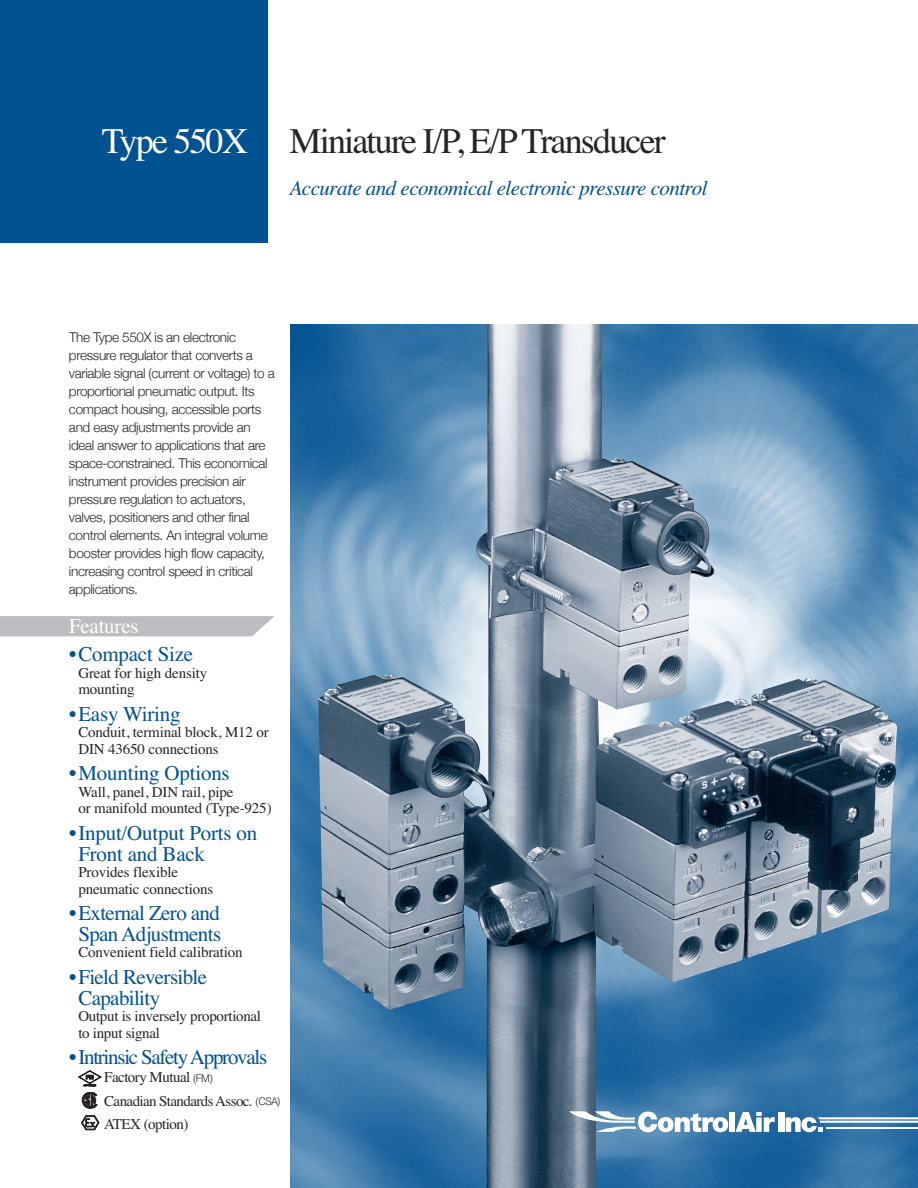
<style>
.page{position:relative;width:918px;height:1188px;background:#fff}
.page>*{position:absolute;margin:0;border:0;box-sizing:border-box;transform-origin:0 0}
.t1{font:36px "Times";letter-spacing:-.05em;color:#272627}
.t2{font:21px/21px "Times";letter-spacing:-.01em;color:#005291}
.t3{font:21px/21px "Times";letter-spacing:-.03em;color:#005291;text-align:center}
.t4{font:italic 21px "Times";letter-spacing:-.025em;color:#005291}
.t5{font:21px "Times";letter-spacing:-.06em;color:#005291}
.t6{font:21px "Times";letter-spacing:-.01em;color:#fff}
.t7{font:15px/16.5px "Times";letter-spacing:-.01em;color:#272627}
.t8{font:15px/23.4px "Times";letter-spacing:-.04em;color:#272627}
.t9{font:300 13.5px/18px "Helvetica Neue";letter-spacing:-.025em;color:#272627}
.t10{font:300 10.5px "Helvetica";color:#272627}
.s1{color:#fff}
.s2{font-family:"Helvetica";font-weight:300;font-size:10.5px}
</style>
<div class="page">
<img style="left:290px;top:324px;width:628px;height:864px">
<div style="left:0;top:0;width:268px;height:243px;background:#005291"></div>
<div style="left:0;top:616px;width:274px;height:20px;background:#bcbdc0"></div>
<img style="left:318px;top:324px;width:499px;height:864px">
<div style="left:730px;top:1112px;width:5px;height:20px;background:#fff"></div>
<svg style="left:735px;top:1112px;width:40px;height:20px"></svg>
<div style="left:778px;top:1112px;width:6px;height:20px;background:#fff"></div>
<svg style="left:569px;top:1111px;width:159px;height:21px"></svg>
<svg style="left:786px;top:1117px;width:132px;height:15px"></svg>
<hr style="left:820px;top:1121px;width:98px;height:2px;background:#fff">
<hr style="left:826px;top:1127px;width:92px;height:2px;background:#fff">
<svg style="left:78px;top:1070px;width:23px;height:38px"></svg>
<svg style="left:81px;top:1115px;width:18px;height:15px"></svg>
<h1 class="t1" style="left:102px;top:119px;width:565px"><span class="s1">Type 550X</span> Miniature I/P, E/PTransducer</h1>
<h2 class="t4" style="left:290px;top:175px;width:419px">Accurate and economical electronic pressure control</h2>
<p class="t9" style="left:69px;top:328px;width:207px">The Type 550X is an electronic pressure regulator that converts a variable signal (current or voltage) to a proportional pneumatic output. Its compact housing, accessible ports and easy adjustments provide an ideal answer to applications that are space-constrained. This economical instrument provides precision air pressure regulation to actuators, valves, positioners and other final control elements. An integral volume booster provides high flow capacity, increasing control speed in critical applications.</p>
<h2 class="t6" style="left:69px;top:613px;width:71px">Features</h2>
<h2 class="t2" style="left:69px;top:644px;width:126px">•Compact Size</h2>
<p class="t7" style="left:78px;top:664px;width:130px">Great for high density mounting</p>
<h2 class="t2" style="left:69px;top:703px;width:113px">•Easy Wiring</h2>
<p class="t7" style="left:78px;top:724px;width:192px">Conduit, terminal block, M12 or<br>DIN 43650 connections</p>
<h2 class="t2" style="left:69px;top:762px;width:162px">•Mounting Options</h2>
<p class="t7" style="left:78px;top:783px;width:195px">Wall, panel, DIN rail, pipe<br>or manifold mounted (Type-925)</p>
<h2 class="t2" style="left:78px;top:822px;width:180px;text-indent:-9px">•Input/Output Ports on<br>Front and Back</h2>
<p class="t7" style="left:78px;top:864px;width:136px">Provides flexible pneumatic connections</p>
<h2 class="t3" style="left:69px;top:902px;width:154px">•External Zero and<br>Span Adjustments</h2>
<p class="t7" style="left:78px;top:944px;width:166px">Convenient field calibration</p>
<h2 class="t3" style="left:78px;top:966px;width:130px;text-align:left;text-indent:-9px">•Field Reversible<br>Capability</h2>
<p class="t7" style="left:78px;top:1008px;width:184px">Output is inversely proportional to input signal</p>
<h2 class="t5" style="left:69px;top:1045px;width:200px">• Intrinsic SafetyApprovals</h2>
<p class="t8" style="left:104px;top:1065px;width:149px">Factory Mutual <span class="s2">(FM)<br></span>Canadian Standards Assoc.<br>ATEX (option)</p>
<p class="t10" style="left:255px;top:1093px;width:26px">(CSA)</p>
</div>
